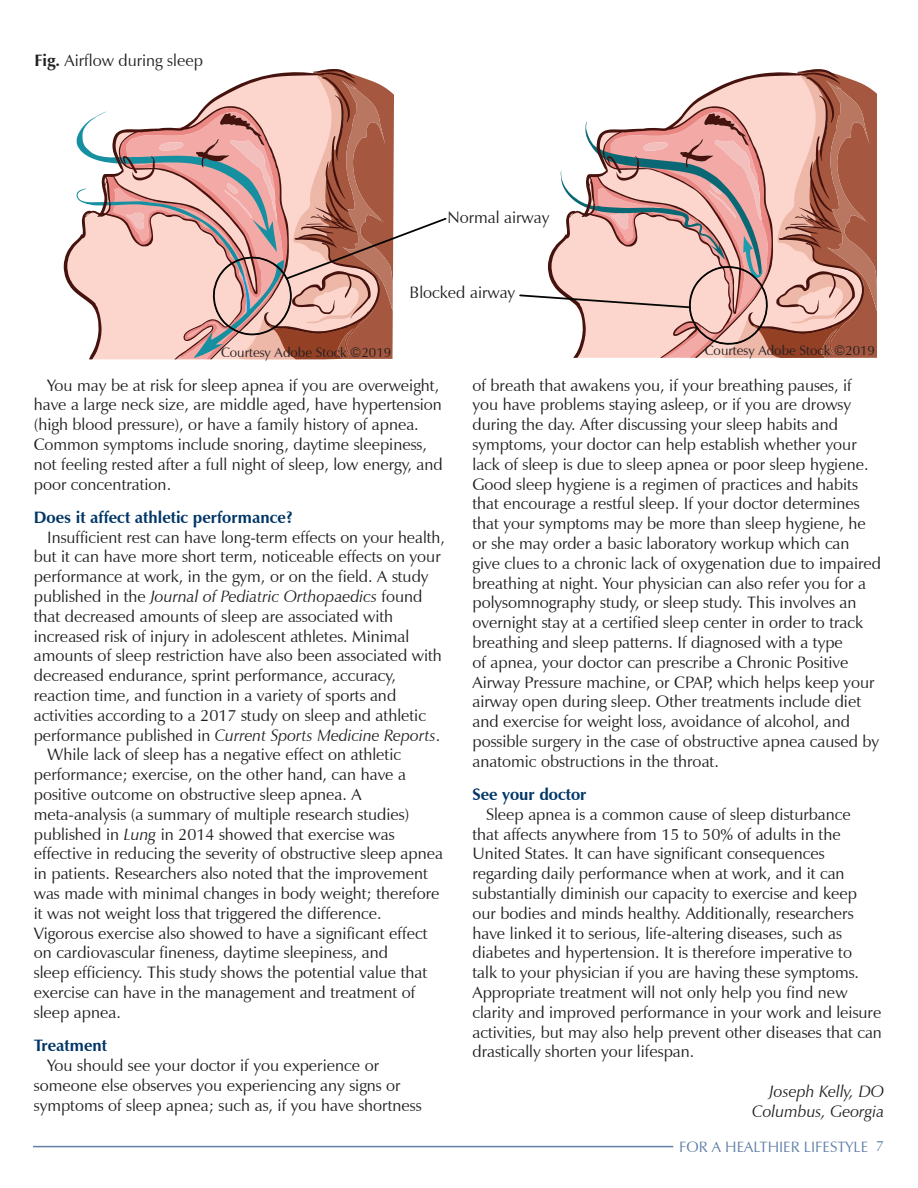
<style>
.page{position:relative;width:918px;height:1188px;background:#fff}
.page>*{position:absolute;margin:0;border:0;box-sizing:border-box;transform-origin:0 0}
.body{font:16.5px/19.8px "Zapf Humanist 601 BT";color:#231f20}
.par_heading{font:700 16.5px "Zapf Humanist 601 BT";color:#003667}
.author{font:italic 16.5px "Zapf Humanist 601 BT";color:#231f20}
.t1{font:15px "Zapf Humanist 601 BT";color:#6180a7}
.copyright{font:13.5px "Zapf Humanist 601 BT";color:#231f20}
.s1{font-weight:700}
.s2{font-style:italic}
</style>
<div class="page">
<hr style="left:33px;top:1146px;width:640px;height:1px;background:#6180a7">
<svg style="left:64px;top:69px;width:305px;height:224px"></svg>
<svg style="left:76px;top:80px;width:371px;height:279px"></svg>
<svg style="left:864px;top:84px;width:13px;height:227px;background:#aa6049"></svg>
<svg style="left:675px;top:69px;width:189px;height:289px"></svg>
<svg style="left:519px;top:122px;width:338px;height:236px"></svg>
<p class="body" style="left:35px;top:50px;width:170px"><span class="s1">Fig.</span> Airflow during sleep</p>
<p class="body" style="left:448px;top:207px;width:103px">Normal airway</p>
<p class="body" style="left:410px;top:282px;width:107px">Blocked airway</p>
<p class="copyright" style="left:221px;top:344px;width:172px">Courtesy Adobe Stock ©2019</p>
<p class="copyright" style="left:705px;top:342px;width:172px">Courtesy Adobe Stock ©2019</p>
<p class="body" style="left:34px;top:375px;width:411px;text-indent:14px">You may be at risk for sleep apnea if you are overweight, have a large neck size, are middle aged, have hypertension (high blood pressure), or have a family history of apnea.<br>Common symptoms include snoring, daytime sleepiness, not feeling rested after a full night of sleep, low energy, and poor concentration.</p>
<p class="par_heading" style="left:34px;top:507px;width:261px">Does it affect athletic performance?</p>
<p class="body" style="left:34px;top:527px;width:413px;text-indent:14px">Insufficient rest can have long-term effects on your health, but it can have more short term, noticeable effects on your performance at work, in the gym, or on the field. A study published in the <span class="s2">Journal of Pediatric Orthopaedics</span> found that decreased amounts of sleep are associated with increased risk of injury in adolescent athletes. Minimal amounts of sleep restriction have also been associated with decreased endurance, sprint performance, accuracy, reaction time, and function in a variety of sports and activities according to a 2017 study on sleep and athletic performance published in <span class="s2">Current Sports Medicine Reports</span>.</p>
<p class="body" style="left:34px;top:745px;width:411px;text-indent:14px">While lack of sleep has a negative effect on athletic performance; exercise, on the other hand, can have a positive outcome on obstructive sleep apnea. A meta-analysis (a summary of multiple research studies) published in <span class="s2">Lung</span> in 2014 showed that exercise was effective in reducing the severity of obstructive sleep apnea in patients. Researchers also noted that the improvement was made with minimal changes in body weight; therefore it was not weight loss that triggered the difference.<br>Vigorous exercise also showed to have a significant effect on cardiovascular fineness, daytime sleepiness, and<br>sleep efficiency. This study shows the potential value that exercise can have in the management and treatment of sleep apnea.</p>
<p class="par_heading" style="left:34px;top:1035px;width:75px">Treatment</p>
<p class="body" style="left:34px;top:1055px;width:389px;text-indent:14px">You should see your doctor if you experience or someone else observes you experiencing any signs or symptoms of sleep apnea; such as, if you have shortness</p>
<p class="body" style="left:472px;top:375px;width:410px">of breath that awakens you, if your breathing pauses, if you have problems staying asleep, or if you are drowsy during the day. After discussing your sleep habits and symptoms, your doctor can help establish whether your lack of sleep is due to sleep apnea or poor sleep hygiene.<br>Good sleep hygiene is a regimen of practices and habits that encourage a restful sleep. If your doctor determines that your symptoms may be more than sleep hygiene, he or she may order a basic laboratory workup which can give clues to a chronic lack of oxygenation due to impaired breathing at night. Your physician can also refer you for a polysomnography study, or sleep study. This involves an overnight stay at a certified sleep center in order to track breathing and sleep patterns. If diagnosed with a type<br>of apnea, your doctor can prescribe a Chronic Positive Airway Pressure machine, or CPAP, which helps keep your airway open during sleep. Other treatments include diet and exercise for weight loss, avoidance of alcohol, and possible surgery in the case of obstructive apnea caused by anatomic obstructions in the throat.</p>
<p class="par_heading" style="left:472px;top:784px;width:116px">See your doctor</p>
<p class="body" style="left:472px;top:804px;width:411px;text-indent:14px">Sleep apnea is a common cause of sleep disturbance<br>that affects anywhere from 15 to 50% of adults in the United States. It can have significant consequences regarding daily performance when at work, and it can substantially diminish our capacity to exercise and keep our bodies and minds healthy. Additionally, researchers have linked it to serious, life-altering diseases, such as diabetes and hypertension. It is therefore imperative to<br>talk to your physician if you are having these symptoms.<br>Appropriate treatment will not only help you find new clarity and improved performance in your work and leisure activities, but may also help prevent other diseases that can drastically shorten your lifespan.</p>
<p class="author" style="left:769px;top:1081px;width:117px">Joseph Kelly, DO</p>
<p class="author" style="left:752px;top:1101px;width:133px">Columbus, Georgia</p>
<p class="t1" style="left:674px;top:1137px;width:211px">FOR A HEALTHIER LIFESTYLE 7</p>
<p class="t1" style="left:679px;top:1138px;width:191px">FOR A HEALTHIER LIFESTYLE</p>
</div>
